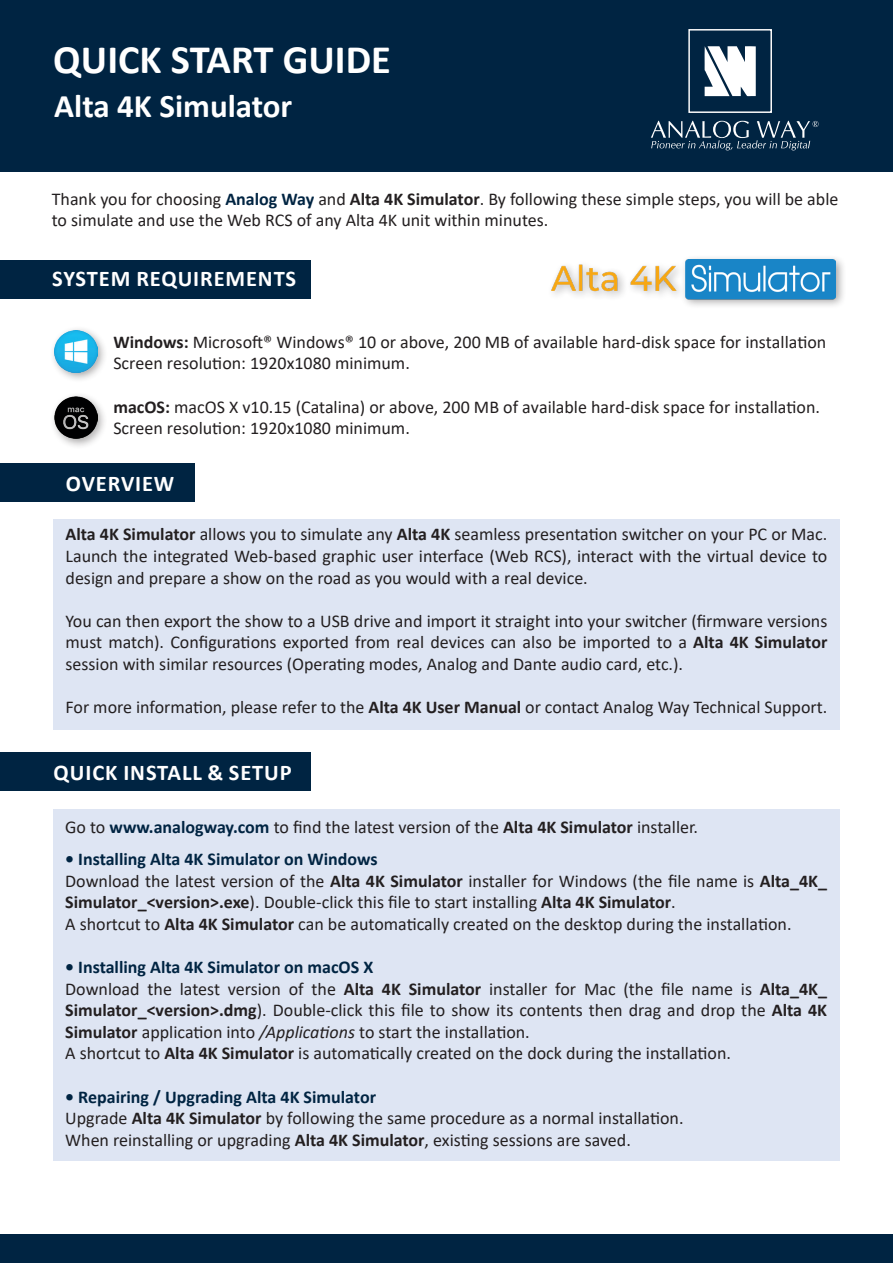
<style>
.page{position:relative;width:893px;height:1263px;background:#fff}
.page>*{position:absolute;margin:0;border:0;box-sizing:border-box;transform-origin:0 0}
.t1{font:700 40.5px "Calibri";color:#fff}
.t2{font:700 33px "Calibri";color:#fff}
.t3{font:700 22.5px "Calibri";letter-spacing:.04em;color:#fff}
.calibri-noir-12{font:18px/21.6px "Calibri";color:#231f20;text-align:justify}
.calibri-noir-12-2{font:700 18px "Calibri";color:#002442}
.s1{font-weight:700;color:#002442}
.s2{font-weight:700}
.s3{font-style:italic}
</style>
<div class="page">
<div style="left:0;top:0;width:893px;height:172px;background:#002442"></div>
<div style="left:0;top:1233px;width:893px;height:30px;background:#002442"></div>
<svg style="left:704px;top:46px;width:52px;height:50px;background:#d5dbe0"></svg>
<div style="left:688px;top:29px;width:84px;height:84px;border:1px solid #fff"></div>
<svg style="left:651px;top:121px;width:168px;height:29px"></svg>
<div style="left:53px;top:809px;width:787px;height:352px;background:#dee5f3"></div>
<div style="left:0;top:260px;width:310px;height:39px;background:#002442"></div>
<div style="left:0;top:753px;width:310px;height:38px;background:#002442"></div>
<div style="left:53px;top:519px;width:787px;height:210px;background:#dee5f3"></div>
<div style="left:0;top:464px;width:195px;height:38px;background:#002442"></div>
<div style="left:547px;top:255px;width:299px;height:54px;background:#231f20;opacity:.4"></div>
<img style="left:551px;top:260px;width:284px;height:39px">
<div style="left:50px;top:325px;width:58px;height:59px;background:#231f20;opacity:.4"></div>
<img style="left:55px;top:330px;width:42px;height:42px">
<div style="left:50px;top:392px;width:58px;height:57px;background:#231f20;opacity:.4"></div>
<img style="left:55px;top:396px;width:42px;height:43px">
<p class="t1" style="left:53px;top:31px;width:339px">QUICK START GUIDE</p>
<p class="t2" style="left:54px;top:83px;width:240px">Alta 4K Simulator</p>
<p class="calibri-noir-12" style="left:52px;top:187px;width:788px">Thank you for choosing <span class="s1">Analog Way</span> and <span class="s2">Alta 4K Simulator</span>. By following these simple steps, you will be able to simulate and use the Web RCS of any Alta 4K unit within minutes.</p>
<p class="t3" style="left:52px;top:263px;width:245px">SYSTEM REQUIREMENTS</p>
<p class="calibri-noir-12" style="left:113px;top:331px;width:715px"><span class="s2">Windows:</span> Microsoft® Windows® 10 or above, 200 MB of available hard-disk space for installation</p>
<p class="calibri-noir-12" style="left:113px;top:352px;width:298px">Screen resolution: 1920x1080 minimum.</p>
<p class="calibri-noir-12" style="left:113px;top:395px;width:708px"><span class="s2">macOS:</span> macOS X v10.15 (Catalina) or above, 200 MB of available hard-disk space for installation.</p>
<p class="calibri-noir-12" style="left:113px;top:417px;width:298px">Screen resolution: 1920x1080 minimum.</p>
<p class="t3" style="left:66px;top:468px;width:110px">OVERVIEW</p>
<p class="calibri-noir-12" style="left:66px;top:523px;width:763px"><span class="s2">Alta 4K Simulator</span> allows you to simulate any <span class="s2">Alta 4K</span> seamless presentation switcher on your PC or Mac.<br>Launch the integrated Web-based graphic user interface (Web RCS), interact with the virtual device to design and prepare a show on the road as you would with a real device.</p>
<p class="calibri-noir-12" style="left:66px;top:609px;width:763px">You can then export the show to a USB drive and import it straight into your switcher (firmware versions must match). Configurations exported from real devices can also be imported to a <span class="s2">Alta 4K Simulator </span>session with similar resources (Operating modes, Analog and Dante audio card, etc.).</p>
<p class="calibri-noir-12" style="left:66px;top:696px;width:763px">For more information, please refer to the <span class="s2">Alta 4K User Manual</span> or contact Analog Way Technical Support.</p>
<p class="t3" style="left:54px;top:757px;width:240px">QUICK INSTALL &amp; SETUP</p>
<p class="calibri-noir-12" style="left:65px;top:815px;width:634px">Go to <span class="s1">www.analogway.com</span> to find the latest version of the <span class="s2">Alta 4K Simulator</span> installer.</p>
<p class="calibri-noir-12-2" style="left:65px;top:846px;width:314px">• Installing Alta 4K Simulator on Windows</p>
<p class="calibri-noir-12" style="left:65px;top:869px;width:763px">Download the latest version of the <span class="s2">Alta 4K Simulator</span> installer for Windows (the file name is <span class="s2">Alta_4K_<br>Simulator_&lt;version&gt;.exe</span>). Double-click this file to start installing <span class="s2">Alta 4K Simulator</span>.</p>
<p class="calibri-noir-12" style="left:65px;top:912px;width:728px">A shortcut to <span class="s2">Alta 4K Simulator</span> can be automatically created on the desktop during the installation.</p>
<p class="calibri-noir-12-2" style="left:65px;top:954px;width:310px">• Installing Alta 4K Simulator on macOS X</p>
<p class="calibri-noir-12" style="left:65px;top:977px;width:763px">Download the latest version of the <span class="s2">Alta 4K Simulator</span> installer for Mac (the file name is <span class="s2">Alta_4K_ Simulator_&lt;version&gt;.dmg</span>). Double-click this file to show its contents then drag and drop the <span class="s2">Alta 4K Simulator</span> application into <span class="s3">/Applications</span> to start the installation.</p>
<p class="calibri-noir-12" style="left:65px;top:1042px;width:667px">A shortcut to <span class="s2">Alta 4K Simulator</span> is automatically created on the dock during the installation.</p>
<p class="calibri-noir-12-2" style="left:65px;top:1084px;width:312px">• Repairing / Upgrading Alta 4K Simulator</p>
<p class="calibri-noir-12" style="left:65px;top:1107px;width:620px">Upgrade <span class="s2">Alta 4K Simulator</span> by following the same procedure as a normal installation.</p>
<p class="calibri-noir-12" style="left:65px;top:1128px;width:567px">When reinstalling or upgrading <span class="s2">Alta 4K Simulator</span>, existing sessions are saved.</p>
</div>
